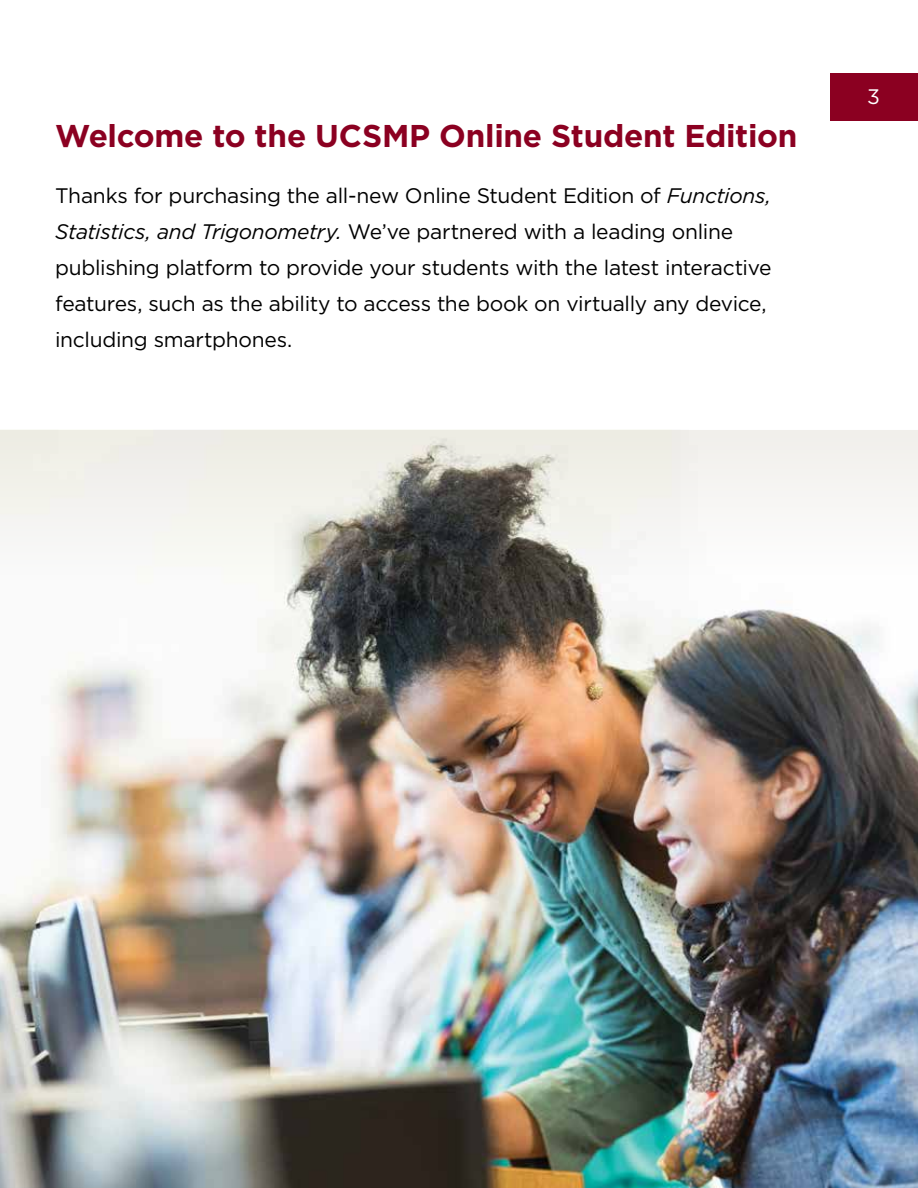
<style>
.page{position:relative;width:918px;height:1188px;background:#fff}
.page>*{position:absolute;margin:0;border:0;box-sizing:border-box;transform-origin:0 0}
.t1{font:700 31.5px "Gotham";letter-spacing:-.01em;color:#8b0021}
.t2{font:21px/36px "Gotham";letter-spacing:-.015em;color:#000}
.t3{font:21px "Gotham";color:#fff}
.s1{font-style:italic}
</style>
<div class="page">
<div style="left:831px;top:74px;width:87px;height:47px;background:#8b0021"></div>
<img style="left:0;top:629px;width:918px;height:559px">
<svg style="left:0;top:430px;width:918px;height:199px"></svg>
<h1 class="t1" style="left:55px;top:118px;width:744px">Welcome to the UCSMP Online Student Edition</h1>
<p class="t2" style="left:55px;top:178px;width:718px">Thanks for purchasing the all-new Online Student Edition of <span class="s1">Functions, Statistics, and Trigonometry.</span> We’ve partnered with a leading online publishing platform to provide your students with the latest interactive features, such as the ability to access the book on virtually any device, including smartphones.</p>
<p class="t3" style="left:867px;top:85px;width:14px">3</p>
</div>
